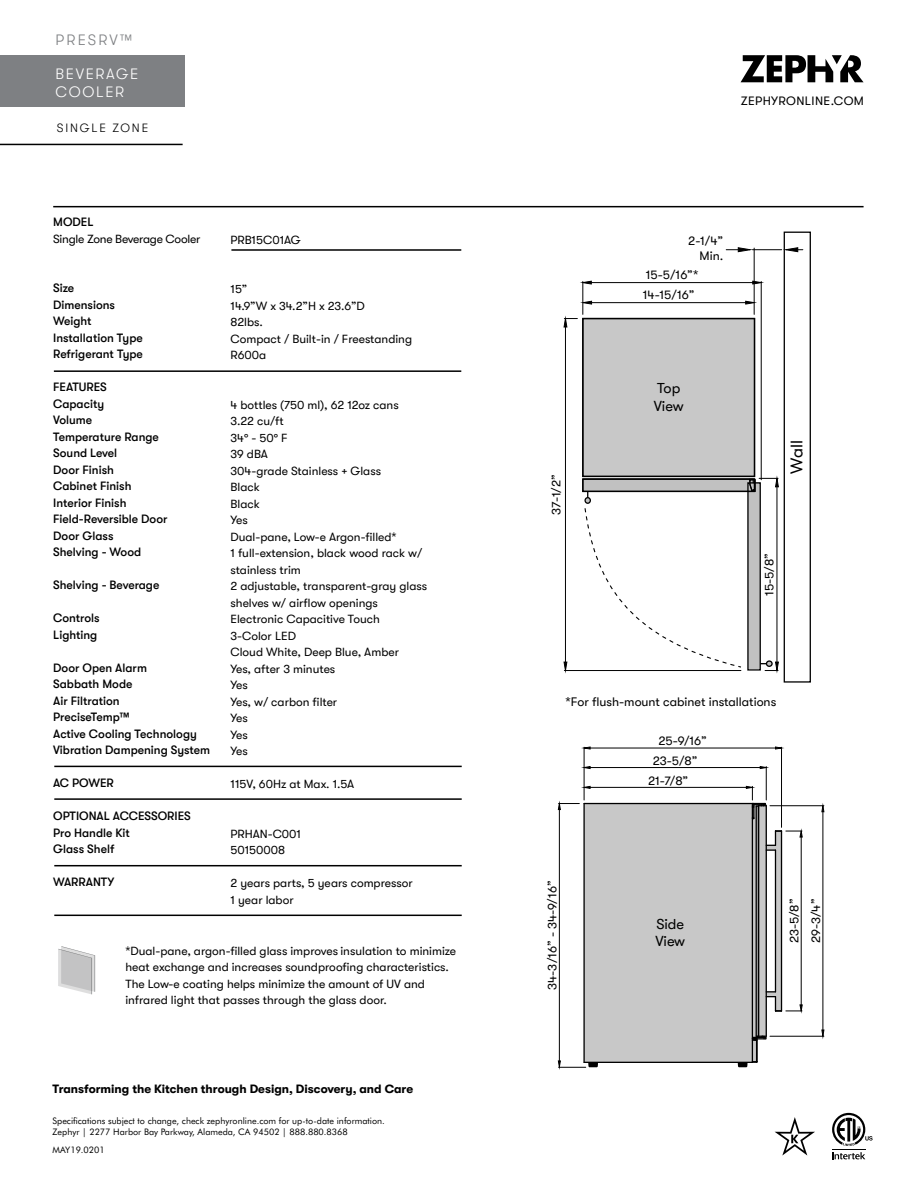
<style>
.page{position:relative;width:918px;height:1188px;background:#fff}
.page>*{position:absolute;margin:0;border:0;box-sizing:border-box;transform-origin:0 0}
.t1{font:16.95px "GT Walsheim Pro";color:#000100}
.t2{font:300 15px/18px "GT Walsheim Pro";letter-spacing:.11em;color:#fff}
.t3{font:300 15px "GT Walsheim Pro";letter-spacing:.15em;color:#7e8083}
.t4{font:14.55px/17.5px "GT Walsheim Pro";color:#000100}
.t5{font:14.55px/17.5px "GT Walsheim Pro";letter-spacing:-.01em;color:#000}
.t6{font:12.45px/20.1px "GT Walsheim Pro";color:#000}
.t7{font:12.45px/21.8px "GT Walsheim Pro";color:#000100}
.t8{font:12.3px "GT Walsheim Pro";letter-spacing:.03em;color:#000}
.t9{font:12px/16.5px "GT Walsheim Pro";color:#000}
.t10{font:500 12px/16.5px "GT Walsheim Pro";color:#000}
.t11{font:700 12px "GT Walsheim Pro";color:#000}
.t12{font:12px "GT Walsheim Pro";letter-spacing:-.02em;color:#000}
.t13{font:300 12px "GT Walsheim Pro";letter-spacing:.15em;color:#000}
.t14{font:9px/10.8px "Futura BT";color:#000}
</style>
<div class="page">
<svg style="left:741px;top:55px;width:123px;height:27px"></svg>
<hr style="left:53px;top:206px;width:811px;height:1px;background:#000">
<div style="left:0;top:55px;width:185px;height:52px;background:#7e8083"></div>
<hr style="left:0;top:144px;width:183px;height:1px;background:#000">
<hr style="left:231px;top:249px;width:230px;height:2px;background:#000">
<hr style="left:54px;top:766px;width:408px;height:1px;background:#000">
<hr style="left:54px;top:798px;width:408px;height:2px;background:#000">
<hr style="left:54px;top:865px;width:408px;height:1px;background:#000">
<hr style="left:54px;top:915px;width:408px;height:1px;background:#000">
<hr style="left:54px;top:370px;width:407px;height:2px;background:#000">
<svg style="left:58px;top:946px;width:37px;height:48px"></svg>
<div style="left:748px;top:483px;width:12px;height:186px;background:#c1c1c1"></div>
<div style="left:583px;top:319px;width:172px;height:157px;background:#c8c8c8"></div>
<div style="left:583px;top:479px;width:172px;height:12px;background:#c1c1c1"></div>
<div style="left:766px;top:660px;width:7px;height:7px;border:1px solid #000;border-radius:50%"></div>
<div style="left:747px;top:482px;width:14px;height:189px;border:1px solid #000"></div>
<div style="left:582px;top:318px;width:173px;height:159px;border:1px solid #000"></div>
<div style="left:582px;top:478px;width:173px;height:14px;border:1px solid #000"></div>
<hr style="left:761px;top:281px;width:1px;height:199px;background:#000">
<hr style="left:583px;top:281px;width:1px;height:33px;background:#000">
<hr style="left:591px;top:282px;width:162px;height:1px;background:#000">
<svg style="left:752px;top:280px;width:10px;height:5px"></svg>
<svg style="left:582px;top:280px;width:10px;height:5px"></svg>
<hr style="left:592px;top:302px;width:154px;height:1px;background:#000">
<svg style="left:745px;top:300px;width:9px;height:5px"></svg>
<svg style="left:582px;top:300px;width:10px;height:5px"></svg>
<hr style="left:564px;top:670px;width:177px;height:1px;background:#000">
<hr style="left:565px;top:327px;width:1px;height:335px;background:#000">
<svg style="left:563px;top:661px;width:5px;height:10px"></svg>
<svg style="left:563px;top:318px;width:14px;height:10px"></svg>
<hr style="left:777px;top:487px;width:1px;height:175px;background:#000">
<svg style="left:760px;top:661px;width:19px;height:10px"></svg>
<svg style="left:748px;top:478px;width:31px;height:15px"></svg>
<svg style="left:584px;top:491px;width:158px;height:177px"></svg>
<div style="left:784px;top:232px;width:27px;height:451px;border:1px solid #000"></div>
<hr style="left:754px;top:248px;width:1px;height:66px;background:#000">
<svg style="left:726px;top:247px;width:77px;height:5px"></svg>
<div style="left:584px;top:804px;width:173px;height:258px;background:#c8c8c8"></div>
<svg style="left:757px;top:819px;width:9px;height:217px;background:#aeaeae"></svg>
<hr style="left:584px;top:1062px;width:168px;height:1px;background:#000">
<hr style="left:583px;top:804px;width:2px;height:258px;background:#000">
<hr style="left:752px;top:804px;width:1px;height:258px;background:#000">
<hr style="left:756px;top:807px;width:1px;height:229px;background:#000">
<hr style="left:758px;top:806px;width:1px;height:230px;background:#000">
<hr style="left:766px;top:806px;width:1px;height:230px;background:#000">
<hr style="left:584px;top:803px;width:181px;height:1px;background:#000">
<hr style="left:590px;top:787px;width:156px;height:1px;background:#000">
<svg style="left:746px;top:786px;width:20px;height:33px"></svg>
<svg style="left:583px;top:786px;width:8px;height:3px"></svg>
<hr style="left:766px;top:767px;width:1px;height:33px;background:#000">
<hr style="left:590px;top:767px;width:170px;height:1px;background:#000">
<svg style="left:583px;top:766px;width:8px;height:3px"></svg>
<svg style="left:759px;top:766px;width:8px;height:3px"></svg>
<hr style="left:781px;top:747px;width:1px;height:80px;background:#000">
<hr style="left:584px;top:747px;width:1px;height:53px;background:#000">
<hr style="left:590px;top:748px;width:185px;height:1px;background:#000">
<svg style="left:775px;top:746px;width:7px;height:4px"></svg>
<svg style="left:583px;top:746px;width:8px;height:4px"></svg>
<hr style="left:770px;top:805px;width:54px;height:1px;background:#000">
<hr style="left:770px;top:1036px;width:54px;height:1px;background:#000">
<hr style="left:823px;top:812px;width:1px;height:218px;background:#000">
<svg style="left:821px;top:805px;width:4px;height:8px"></svg>
<svg style="left:821px;top:1029px;width:4px;height:8px"></svg>
<hr style="left:559px;top:810px;width:1px;height:251px;background:#000">
<svg style="left:766px;top:830px;width:37px;height:182px"></svg>
<svg style="left:558px;top:1060px;width:40px;height:8px"></svg>
<svg style="left:738px;top:1036px;width:29px;height:31px"></svg>
<svg style="left:558px;top:803px;width:21px;height:7px"></svg>
<svg style="left:832px;top:1152px;width:33px;height:7px"></svg>
<hr style="left:832px;top:1149px;width:33px;height:1px;background:#010101">
<svg style="left:832px;top:1113px;width:41px;height:33px"></svg>
<svg style="left:775px;top:1117px;width:40px;height:39px"></svg>
<p class="t3" style="left:56px;top:32px;width:78px">PRESRV™</p>
<p class="t2" style="left:56px;top:65px;width:84px">BEVERAGE<br>COOLER</p>
<p class="t13" style="left:57px;top:121px;width:93px">SINGLE ZONE</p>
<p class="t10" style="left:53px;top:214px;width:42px">MODEL</p>
<p class="t12" style="left:53px;top:232px;width:149px">Single Zone Beverage Cooler</p>
<p class="t10" style="left:53px;top:280px;width:91px">Size<br>Dimensions<br>Weight<br>Installation Type<br>Refrigerant Type</p>
<p class="t10" style="left:53px;top:379px;width:116px">FEATURES<br>Capacity<br>Volume<br>Temperature Range<br>Sound Level<br>Door Finish<br>Cabinet Finish<br>Interior Finish<br>Field-Reversible Door<br>Door Glass<br>Shelving - Wood</p>
<p class="t10" style="left:53px;top:577px;width:108px">Shelving - Beverage</p>
<p class="t10" style="left:53px;top:610px;width:48px">Controls<br>Lighting</p>
<p class="t10" style="left:53px;top:659px;width:158px">Door Open Alarm<br>Sabbath Mode<br>Air Filtration<br>PreciseTemp™<br>Active Cooling Technology<br>Vibration Dampening System</p>
<p class="t10" style="left:53px;top:775px;width:62px">AC POWER</p>
<p class="t10" style="left:53px;top:808px;width:139px">OPTIONAL ACCESSORIES<br>Pro Handle Kit<br>Glass Shelf</p>
<p class="t10" style="left:53px;top:874px;width:63px">WARRANTY</p>
<p class="t9" style="left:231px;top:231px;width:72px">PRB15C01AG</p>
<p class="t9" style="left:231px;top:281px;width:183px">15”<br>14.9”W x 34.2”H x 23.6”D<br>82lbs.<br>Compact / Built-in / Freestanding<br>R600a</p>
<p class="t9" style="left:231px;top:396px;width:198px">4 bottles (750 ml), 62 12oz cans<br>3.22 cu/ft<br>34° - 50° F<br>39 dBA<br>304-grade Stainless + Glass<br>Black<br>Black<br>Yes<br>Dual-pane, Low-e Argon-filled*<br>1 full-extension, black wood rack w/ stainless trim<br>2 adjustable, transparent-gray glass shelves w/ airflow openings<br>Electronic Capacitive Touch<br>3-Color LED<br>Cloud White, Deep Blue, Amber<br>Yes, after 3 minutes<br>Yes<br>Yes, w/ carbon filter<br>Yes<br>Yes<br>Yes</p>
<p class="t9" style="left:231px;top:776px;width:125px">115V, 60Hz at Max. 1.5A</p>
<p class="t9" style="left:231px;top:825px;width:72px">PRHAN-C001<br>50150008</p>
<p class="t9" style="left:231px;top:875px;width:184px">2 years parts, 5 years compressor<br>1 year labor</p>
<p class="t9" style="left:125px;top:942px;width:332px">*Dual-pane, argon-filled glass improves insulation to minimize heat exchange and increases soundproofing characteristics.<br>The Low-e coating helps minimize the amount of UV and infrared light that passes through the glass door.</p>
<p class="t11" style="left:53px;top:1082px;width:362px">Transforming the Kitchen through Design, Discovery, and Care</p>
<p class="t14" style="left:53px;top:1115px;width:334px">Specifications subject to change, check zephyronline.com for up-to-date information.<br>Zephyr | 2277 Harbor Bay Parkway, Alameda, CA 94502 | 888.880.8368</p>
<p class="t14" style="left:53px;top:1145px;width:54px">MAY19.0201</p>
<p class="t6" style="left:546px;top:515px;width:42px;rotate:-90deg">37-1/2”</p>
<p class="t8" style="left:741px;top:94px;width:125px">ZEPHYRONLINE.COM</p>
<p class="t6" style="left:688px;top:233px;width:37px;line-height:15px;text-align:right">2-1/4”<br>Min.</p>
<p class="t6" style="left:643px;top:264px;width:57px">15-5/16”*<br>14-15/16”</p>
<p class="t5" style="left:654px;top:380px;width:31px">Top<br>View</p>
<h1 class="t1" style="left:787px;top:474px;width:35px;rotate:-90deg">Wall</h1>
<p class="t6" style="left:759px;top:596px;width:44px;rotate:-90deg">15-5/8”</p>
<p class="t6" style="left:565px;top:692px;width:212px">*For flush-mount cabinet installations</p>
<p class="t7" style="left:541px;top:990px;width:111px;rotate:-90deg">34-3/16” - 34-9/16”</p>
<p class="t7" style="left:659px;top:730px;width:50px">25-9/16”</p>
<p class="t7" style="left:653px;top:750px;width:46px">23-5/8”</p>
<p class="t7" style="left:648px;top:769px;width:42px">21-7/8”</p>
<p class="t4" style="left:655px;top:915px;width:31px">Side<br>View</p>
<p class="t7" style="left:783px;top:943px;width:46px;rotate:-90deg">23-5/8”<br>29-3/4”</p>
</div>
